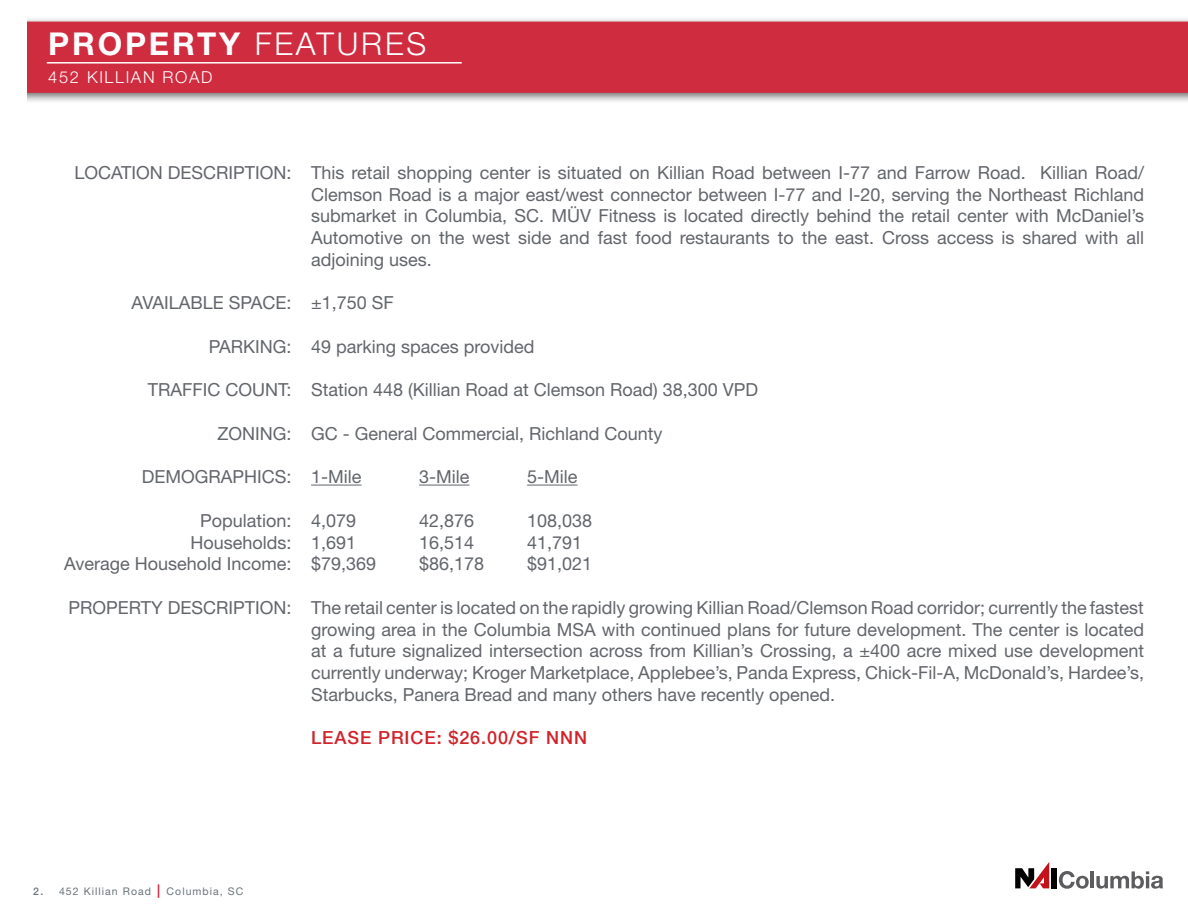
<style>
.page{position:relative;width:1188px;height:918px;background:#fff}
.page>*{position:absolute;margin:0;border:0;box-sizing:border-box;transform-origin:0 0}
.t1{font:700 31.5px "Helvetica Neue LT Std";letter-spacing:.09em;color:#fff}
.t2{font:18px/21.8px "Helvetica Neue LT Std";color:#62656a;text-align:justify}
.t3{font:500 18px "Helvetica Neue LT Com";letter-spacing:.05em;color:#d1232a}
.t4{font:300 16.5px "Helvetica Neue LT Std";letter-spacing:.1em;color:#fff}
.t5{font:10.5px "Helvetica Neue LT Std";letter-spacing:.1em;color:#697379}
.s1{font-weight:300}
.s2{font-weight:500}
.s3{font-weight:700;font-size:13.5px;color:#d02c40}
</style>
<div class="page">
<div style="left:0;top:17px;width:1188px;height:88px;background:#231f20;opacity:.65"></div>
<div style="left:0;top:22px;width:1188px;height:71px;background:#d02c40"></div>
<div style="left:0;top:5px;width:27px;height:103px;background:#fff"></div>
<hr style="left:47px;top:62px;width:415px;height:2px;background:#fff">
<div style="left:1051px;top:868px;width:6px;height:20px;background:#000001"></div>
<svg style="left:1015px;top:862px;width:34px;height:26px"></svg>
<svg style="left:1059px;top:871px;width:30px;height:18px"></svg>
<hr style="left:1091px;top:871px;width:3px;height:17px;background:#5c5c5f">
<svg style="left:1096px;top:871px;width:67px;height:18px"></svg>
<hr style="left:311px;top:485px;width:50px;height:1px;background:#62656a">
<hr style="left:419px;top:485px;width:50px;height:1px;background:#62656a">
<hr style="left:527px;top:485px;width:50px;height:1px;background:#62656a">
<p class="t1" style="left:48px;top:24px;width:380px">PROPERTY <span class="s1">FEATURES</span></p>
<p class="t4" style="left:48px;top:67px;width:166px">452 KILLIAN ROAD</p>
<p class="t2" style="left:75px;top:161px;width:219px">LOCATION DESCRIPTION:</p>
<p class="t2" style="left:132px;top:292px;width:162px">AVAILABLE SPACE:</p>
<p class="t2" style="left:209px;top:335px;width:84px">PARKING:</p>
<p class="t2" style="left:148px;top:379px;width:145px">TRAFFIC COUNT:</p>
<p class="t2" style="left:218px;top:422px;width:75px">ZONING:</p>
<p class="t2" style="left:142px;top:466px;width:151px">DEMOGRAPHICS:</p>
<p class="t2" style="left:200px;top:509px;width:93px">Population:</p>
<p class="t2" style="left:191px;top:531px;width:103px">Households:</p>
<p class="t2" style="left:64px;top:553px;width:229px">Average Household Income:</p>
<p class="t2" style="left:69px;top:596px;width:225px">PROPERTY DESCRIPTION:</p>
<p class="t2" style="left:311px;top:161px;width:835px">This retail shopping center is situated on Killian Road between I-77 and Farrow Road. Killian Road/ Clemson Road is a major east/west connector between I-77 and I-20, serving the Northeast Richland submarket in Columbia, SC. MÜV Fitness is located directly behind the retail center with McDaniel’s Automotive on the west side and fast food restaurants to the east. Cross access is shared with all adjoining uses.</p>
<p class="t2" style="left:311px;top:292px;width:84px">±1,750 SF</p>
<p class="t2" style="left:311px;top:335px;width:225px">49 parking spaces provided</p>
<p class="t2" style="left:311px;top:379px;width:449px">Station 448 (Killian Road at Clemson Road) 38,300 VPD</p>
<p class="t2" style="left:311px;top:422px;width:353px">GC - General Commercial, Richland County</p>
<p class="t2" style="left:311px;top:466px;width:52px">1-Mile</p>
<p class="t2" style="left:419px;top:466px;width:52px">3-Mile</p>
<p class="t2" style="left:527px;top:466px;width:52px">5-Mile</p>
<p class="t2" style="left:311px;top:509px;width:47px">4,079</p>
<p class="t2" style="left:419px;top:509px;width:57px">42,876</p>
<p class="t2" style="left:527px;top:509px;width:67px">108,038</p>
<p class="t2" style="left:311px;top:531px;width:47px">1,691</p>
<p class="t2" style="left:419px;top:531px;width:57px">16,514</p>
<p class="t2" style="left:527px;top:531px;width:57px">41,791</p>
<p class="t2" style="left:311px;top:553px;width:67px">$79,369</p>
<p class="t2" style="left:419px;top:553px;width:67px">$86,178</p>
<p class="t2" style="left:527px;top:553px;width:67px">$91,021</p>
<p class="t2" style="left:311px;top:596px;width:835px">The retail center is located on the rapidly growing Killian Road/Clemson Road corridor; currently the fastest growing area in the Columbia MSA with continued plans for future development. The center is located at a future signalized intersection across from Killian’s Crossing, a ±400 acre mixed use development currently underway; Kroger Marketplace, Applebee’s, Panda Express, Chick-Fil-A, McDonald’s, Hardee’s, Starbucks, Panera Bread and many others have recently opened.</p>
<p class="t3" style="left:311px;top:727px;width:277px">LEASE PRICE: $26.00/SF NNN</p>
<p class="t5" style="left:33px;top:885px;width:212px"><span class="s2">2.</span> 452 Killian Road <span class="s3">|</span> Columbia, SC</p>
</div>
